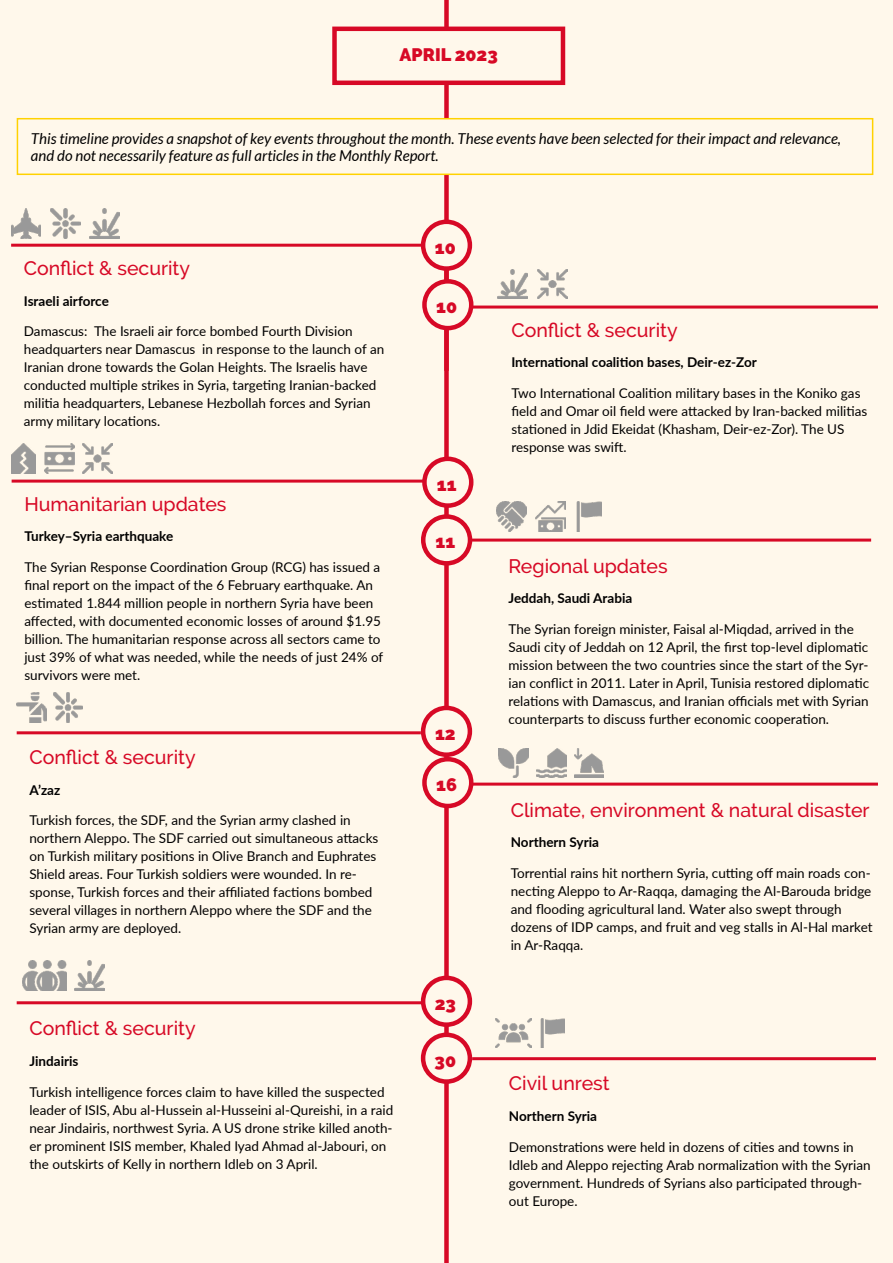
<style>
.page{position:relative;width:893px;height:1263px;background:#fff8eb}
.page>*{position:absolute;margin:0;border:0;box-sizing:border-box;transform-origin:0 0}
.t1{font:500 19.5px "Raleway";color:#d70926}
.t2{font:900 18px "Raleway";color:#d70926}
.t3{font:italic 15px/16.5px "Lato";color:#000}
.t4{font:13.5px/18px "Lato";color:#000}
.t5{font:700 13.5px "Lato";color:#000}
</style>
<div class="page">
<div style="left:444px;top:0;width:5px;height:1263px;background:#d70926"></div>
<hr style="left:11px;top:244px;width:426px;height:3px;background:#d70926">
<hr style="left:12px;top:480px;width:414px;height:3px;background:#d70926">
<hr style="left:447px;top:539px;width:424px;height:3px;background:#d70926">
<div style="left:334px;top:29px;width:229px;height:54px;background:#fff8eb"></div>
<div style="left:332px;top:27px;width:233px;height:58px;border:4px solid #d70926"></div>
<hr style="left:17px;top:731px;width:404px;height:3px;background:#d70926">
<hr style="left:450px;top:783px;width:428px;height:3px;background:#d70926">
<div style="left:424px;top:759px;width:47px;height:47px;background:#fff8eb;border-radius:50%"></div>
<div style="left:422px;top:757px;width:51px;height:51px;border:4px solid #d70926;border-radius:50%"></div>
<div style="left:17px;top:119px;width:856px;height:55px;background:#fff8eb"></div>
<div style="left:17px;top:118px;width:856px;height:57px;border:2px solid #ffd200"></div>
<div style="left:423px;top:222px;width:47px;height:47px;background:#fff8eb;border-radius:50%"></div>
<div style="left:421px;top:220px;width:51px;height:51px;border:4px solid #d70926;border-radius:50%"></div>
<div style="left:423px;top:708px;width:47px;height:47px;background:#fff8eb;border-radius:50%"></div>
<div style="left:421px;top:706px;width:51px;height:51px;border:4px solid #d70926;border-radius:50%"></div>
<hr style="left:472px;top:1057px;width:404px;height:3px;background:#d70926">
<hr style="left:17px;top:1001px;width:425px;height:3px;background:#d70926">
<div style="left:423px;top:1035px;width:47px;height:46px;background:#fff8eb;border-radius:50%"></div>
<div style="left:421px;top:1032px;width:51px;height:52px;border:4px solid #d70926;border-radius:50%"></div>
<div style="left:424px;top:459px;width:47px;height:47px;background:#fff8eb;border-radius:50%"></div>
<div style="left:422px;top:457px;width:51px;height:51px;border:4px solid #d70926;border-radius:50%"></div>
<div style="left:423px;top:978px;width:47px;height:47px;background:#fff8eb;border-radius:50%"></div>
<div style="left:421px;top:976px;width:51px;height:51px;border:4px solid #d70926;border-radius:50%"></div>
<hr style="left:466px;top:306px;width:412px;height:3px;background:#d70926">
<div style="left:424px;top:281px;width:47px;height:47px;background:#fff8eb;border-radius:50%"></div>
<div style="left:422px;top:279px;width:51px;height:51px;border:4px solid #d70926;border-radius:50%"></div>
<div style="left:423px;top:516px;width:47px;height:47px;background:#fff8eb;border-radius:50%"></div>
<div style="left:421px;top:514px;width:51px;height:52px;border:4px solid #d70926;border-radius:50%"></div>
<img style="left:11px;top:208px;width:30px;height:30px">
<img style="left:498px;top:269px;width:30px;height:30px">
<img style="left:537px;top:269px;width:30px;height:30px">
<img style="left:50px;top:208px;width:30px;height:30px">
<img style="left:499px;top:748px;width:29px;height:30px">
<img style="left:536px;top:748px;width:30px;height:30px">
<img style="left:11px;top:444px;width:25px;height:29px">
<img style="left:22px;top:961px;width:45px;height:29px">
<img style="left:574px;top:748px;width:30px;height:30px">
<img style="left:496px;top:501px;width:30px;height:30px">
<img style="left:535px;top:501px;width:30px;height:30px">
<img style="left:496px;top:1018px;width:36px;height:30px">
<img style="left:540px;top:1018px;width:25px;height:30px">
<img style="left:74px;top:961px;width:30px;height:29px">
<img style="left:17px;top:692px;width:29px;height:30px">
<img style="left:45px;top:444px;width:29px;height:29px">
<img style="left:90px;top:208px;width:30px;height:30px">
<img style="left:53px;top:692px;width:30px;height:30px">
<img style="left:83px;top:444px;width:30px;height:29px">
<img style="left:576px;top:501px;width:25px;height:30px">
<h2 class="t2" style="left:400px;top:44px;width:100px">APRIL 2023</h2>
<p class="t3" style="left:31px;top:131px;width:812px">This timeline provides a snapshot of key events throughout the month. These events have been selected for their impact and relevance, and do not necessarily feature as full articles in the Monthly Report.</p>
<h2 class="t2" style="left:435px;top:237px;width:22px">10</h2>
<h1 class="t1" style="left:24px;top:257px;width:168px">Conflict &amp; security</h1>
<p class="t5" style="left:24px;top:291px;width:86px">Israeli airforce</p>
<p class="t4" style="left:24px;top:322px;width:362px">Damascus: The Israeli air force bombed Fourth Division headquarters near Damascus in response to the launch of an Iranian drone towards the Golan Heights. The Israelis have conducted multiple strikes in Syria, targeting Iranian-backed militia headquarters, Lebanese Hezbollah forces and Syrian army military locations.</p>
<h1 class="t1" style="left:511px;top:318px;width:168px">Conflict &amp; security</h1>
<h2 class="t2" style="left:436px;top:296px;width:22px">10</h2>
<p class="t5" style="left:511px;top:353px;width:247px">International coalition bases, Deir-ez-Zor</p>
<p class="t4" style="left:511px;top:384px;width:357px">Two International Coalition military bases in the Koniko gas field and Omar oil field were attacked by Iran-backed militias stationed in Jdid Ekeidat (Khasham, Deir-ez-Zor). The US response was swift.</p>
<h2 class="t2" style="left:437px;top:474px;width:21px">11</h2>
<h1 class="t1" style="left:24px;top:492px;width:204px">Humanitarian updates</h1>
<p class="t5" style="left:24px;top:527px;width:151px">Turkey–Syria earthquake</p>
<p class="t4" style="left:24px;top:558px;width:360px">The Syrian Response Coordination Group (RCG) has issued a final report on the impact of the 6 February earthquake. An estimated 1.844 million people in northern Syria have been affected, with documented economic losses of around $1.95 billion. The humanitarian response across all sectors came to just 39% of what was needed, while the needs of just 24% of survivors were met.</p>
<h1 class="t1" style="left:508px;top:554px;width:161px">Regional updates</h1>
<h2 class="t2" style="left:436px;top:532px;width:21px">11</h2>
<p class="t5" style="left:508px;top:589px;width:125px">Jeddah, Saudi Arabia</p>
<p class="t4" style="left:508px;top:620px;width:362px">The Syrian foreign minister, Faisal al-Miqdad, arrived in the Saudi city of Jeddah on 12 April, the first top-level diplomatic mission between the two countries since the start of the Syr&shy;ian conflict in 2011. Later in April, Tunisia restored diplomatic relations with Damascus, and Iranian officials met with Syrian counterparts to discuss further economic cooperation.</p>
<h1 class="t1" style="left:29px;top:746px;width:168px">Conflict &amp; security</h1>
<p class="t5" style="left:29px;top:780px;width:32px">A’zaz</p>
<p class="t4" style="left:29px;top:811px;width:350px">Turkish forces, the SDF, and the Syrian army clashed in northern Aleppo. The SDF carried out simultaneous attacks on Turkish military positions in Olive Branch and Euphrates Shield areas. Four Turkish soldiers were wounded. In re&shy;sponse, Turkish forces and their affiliated factions bombed several villages in northern Aleppo where the SDF and the Syrian army are deployed.</p>
<h1 class="t1" style="left:29px;top:1017px;width:168px">Conflict &amp; security</h1>
<p class="t5" style="left:29px;top:1051px;width:51px">Jindairis</p>
<p class="t4" style="left:29px;top:1082px;width:365px">Turkish intelligence forces claim to have killed the suspected leader of ISIS, Abu al-Hussein al-Husseini al-Qureishi, in a raid near Jindairis, northwest Syria. A US drone strike killed anoth&shy;er prominent ISIS member, Khaled Iyad Ahmad al-Jabouri, on the outskirts of Kelly in northern Idleb on 3 April.</p>
<h2 class="t2" style="left:435px;top:723px;width:22px">12</h2>
<h2 class="t2" style="left:436px;top:774px;width:22px">16</h2>
<h2 class="t2" style="left:435px;top:993px;width:23px">23</h2>
<h2 class="t2" style="left:435px;top:1050px;width:23px">30</h2>
<h1 class="t1" style="left:511px;top:798px;width:360px">Climate, environment &amp; natural disaster</h1>
<p class="t5" style="left:511px;top:833px;width:90px">Northern Syria</p>
<p class="t4" style="left:511px;top:864px;width:363px">Torrential rains hit northern Syria, cutting off main roads con&shy;necting Aleppo to Ar-Raqqa, damaging the Al-Barouda bridge and flooding agricultural land. Water also swept through dozens of IDP camps, and fruit and veg stalls in Al-Hal market in Ar-Raqqa.</p>
<h1 class="t1" style="left:509px;top:1072px;width:102px">Civil unrest</h1>
<p class="t5" style="left:509px;top:1106px;width:90px">Northern Syria</p>
<p class="t4" style="left:509px;top:1137px;width:363px">Demonstrations were held in dozens of cities and towns in Idleb and Aleppo rejecting Arab normalization with the Syrian government. Hundreds of Syrians also participated through&shy;out Europe.</p>
</div>
